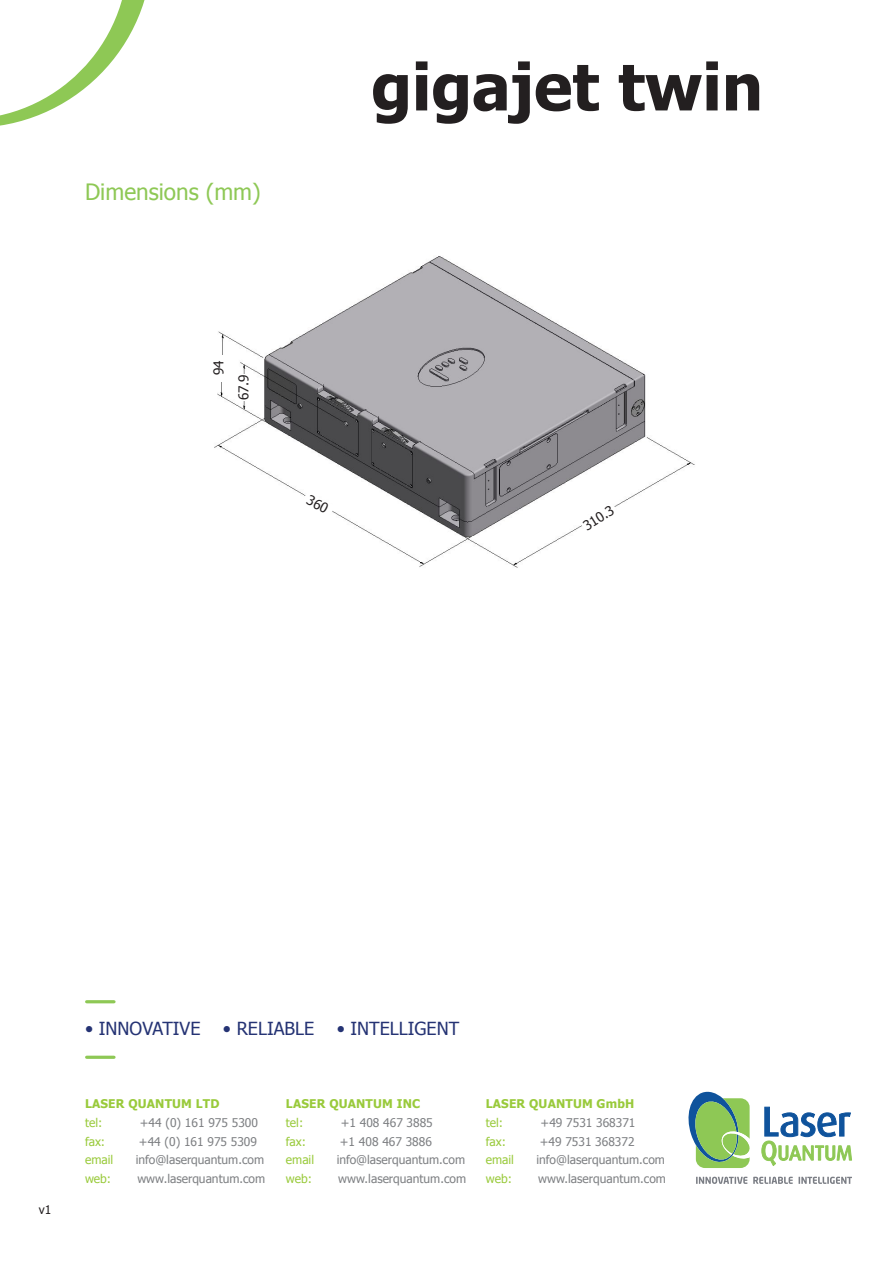
<style>
.page{position:relative;width:893px;height:1263px;background:#fff}
.page>*{position:absolute;margin:0;border:0;box-sizing:border-box;transform-origin:0 0}
.t1{font:700 64.5px "Tahoma";color:#231f20}
.t2{font:22.5px "Tahoma";color:#8ec855}
.t3{font:18px "Tahoma";color:#253374}
.t4{font:13.5px "Tahoma";color:#231f20}
.t5{font:12px "Tahoma";color:#7e8083}
.t6{font:12px "Tahoma";color:#99ca3b}
.t7{font:700 12px "Tahoma";letter-spacing:.015em;color:#99ca3b}
.t8{font:12px "Tahoma";color:#231f20}
</style>
<div class="page">
<hr style="left:87px;top:1000px;width:27px;height:3px;background:#8ec855">
<hr style="left:87px;top:1056px;width:27px;height:3px;background:#8ec855">
<svg style="left:0;top:0;width:145px;height:126px"></svg>
<svg style="left:761px;top:1106px;width:91px;height:60px"></svg>
<svg style="left:696px;top:1177px;width:51px;height:7px"></svg>
<svg style="left:753px;top:1177px;width:40px;height:7px"></svg>
<svg style="left:799px;top:1177px;width:53px;height:7px"></svg>
<svg style="left:688px;top:1091px;width:62px;height:77px"></svg>
<img style="left:214px;top:256px;width:481px;height:312px">
<div style="left:238px;top:374px;width:16px;height:27px;background:#fff"></div>
<svg style="left:578px;top:502px;width:43px;height:33px"></svg>
<div style="left:213px;top:355px;width:16px;height:26px;background:#fff"></div>
<svg style="left:299px;top:492px;width:37px;height:26px"></svg>
<p class="t2" style="left:85px;top:177px;width:177px">Dimensions (mm)</p>
<p class="t4" style="left:210px;top:375px;width:16px;rotate:-90deg">94</p>
<p class="t4" style="left:234px;top:400px;width:27px;rotate:-90deg">67.9</p>
<p class="t1" style="left:371px;top:42px;width:393px">gigajet twin</p>
<p class="t4" style="left:580px;top:519px;width:35px;rotate:-32deg">310.3</p>
<p class="t8" style="left:39px;top:1201px;width:14px">v1</p>
<p class="t3" style="left:85px;top:1016px;width:117px">• INNOVATIVE</p>
<p class="t3" style="left:223px;top:1016px;width:93px">• RELIABLE</p>
<p class="t3" style="left:337px;top:1016px;width:124px">• INTELLIGENT</p>
<p class="t7" style="left:85px;top:1096px;width:136px">LASER QUANTUM LTD</p>
<p class="t6" style="left:85px;top:1115px;width:19px">tel:</p>
<p class="t5" style="left:140px;top:1115px;width:120px">+44 (0) 161 975 5300</p>
<p class="t6" style="left:85px;top:1133px;width:22px">fax:</p>
<p class="t5" style="left:139px;top:1133px;width:120px">+44 (0) 161 975 5309</p>
<p class="t6" style="left:85px;top:1152px;width:30px">email</p>
<p class="t5" style="left:136px;top:1152px;width:130px">info@laserquantum.com</p>
<p class="t6" style="left:85px;top:1171px;width:28px">web:</p>
<p class="t5" style="left:137px;top:1171px;width:129px">www.laserquantum.com</p>
<p class="t7" style="left:286px;top:1096px;width:136px">LASER QUANTUM INC</p>
<p class="t6" style="left:286px;top:1115px;width:19px">tel:</p>
<p class="t5" style="left:341px;top:1115px;width:94px">+1 408 467 3885</p>
<p class="t6" style="left:286px;top:1133px;width:22px">fax:</p>
<p class="t5" style="left:340px;top:1133px;width:94px">+1 408 467 3886</p>
<p class="t6" style="left:286px;top:1152px;width:30px">email</p>
<p class="t5" style="left:337px;top:1152px;width:130px">info@laserquantum.com</p>
<p class="t6" style="left:286px;top:1171px;width:28px">web:</p>
<p class="t5" style="left:338px;top:1171px;width:129px">www.laserquantum.com</p>
<p class="t7" style="left:486px;top:1096px;width:150px">LASER QUANTUM GmbH</p>
<p class="t6" style="left:486px;top:1115px;width:19px">tel:</p>
<p class="t5" style="left:541px;top:1115px;width:96px">+49 7531 368371</p>
<p class="t6" style="left:486px;top:1133px;width:22px">fax:</p>
<p class="t5" style="left:540px;top:1133px;width:96px">+49 7531 368372</p>
<p class="t6" style="left:486px;top:1152px;width:30px">email</p>
<p class="t5" style="left:536px;top:1152px;width:130px">info@laserquantum.com</p>
<p class="t6" style="left:486px;top:1171px;width:28px">web:</p>
<p class="t5" style="left:538px;top:1171px;width:129px">www.laserquantum.com</p>
</div>
